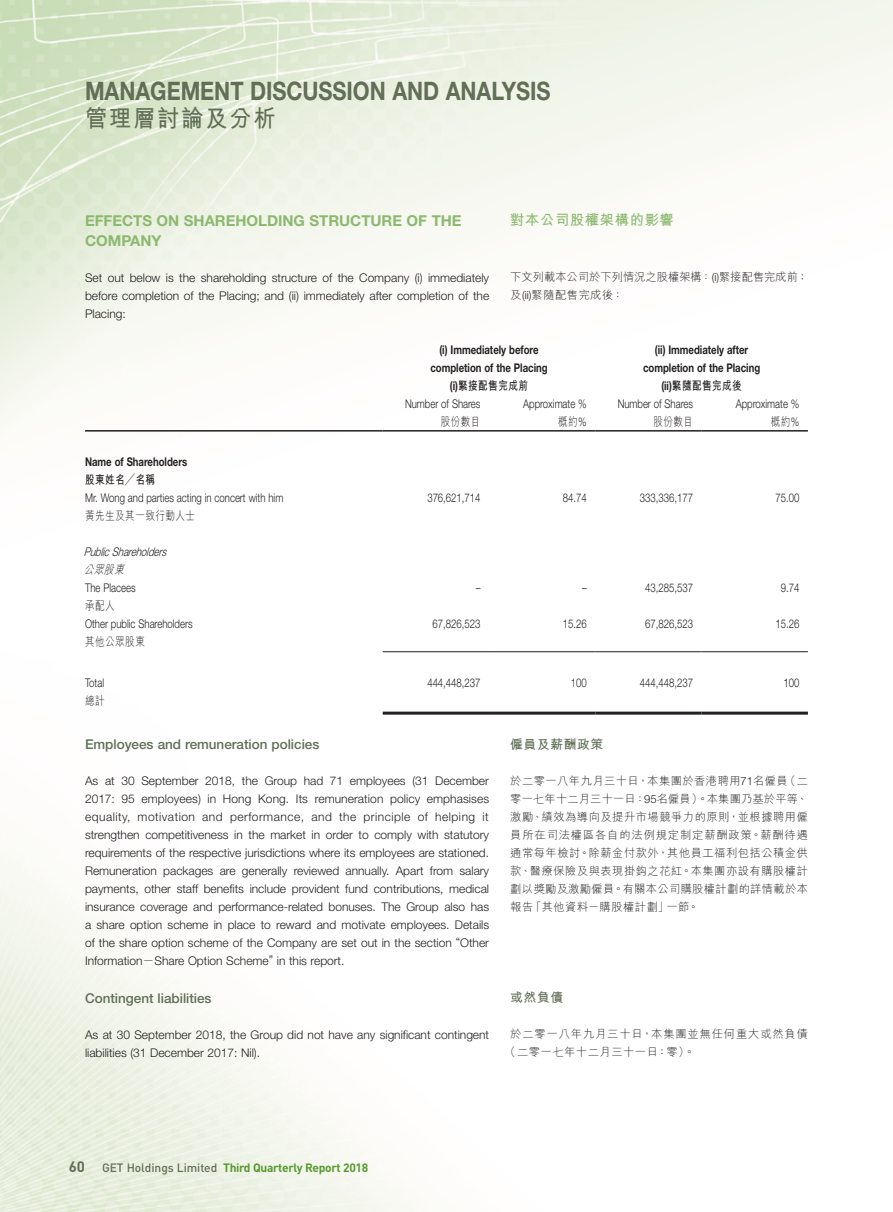
<style>
.page{position:relative;width:893px;height:1212px;background:#fff}
.page>*{position:absolute;margin:0;border:0;box-sizing:border-box;transform-origin:0 0}
.t1{font:700 25.5px "Helvetica Neue LT Std";color:#626f57;scale:.85 1}
.t2{font:700 24px "M Hei HK";letter-spacing:.08em;color:#626f57;scale:.93 1}
.Heading_1{font:700 15px/19.5px "Helvetica Neue LT Std";color:#8db96f}
.t3{font:700 15px "DIN";color:#626f57}
.C_Heading_1{font:700 14.25px "M Hei HK";letter-spacing:.05em;color:#8db96f}
.Heading_2{font:500 13.5px "Helvetica Neue LT Std";color:#626f57}
.C_Heading_2{font:700 12.75px "M Hei HK";letter-spacing:.05em;color:#626f57}
.Body_Text{font:300 12px/18px "Helvetica Neue LT Std";color:#231f20;text-align:justify}
.Body_Text-2{font:300 12px "Helvetica Neue LT Std";color:#231f20;scale:.8 1}
.Body_Text-3{font:700 12px "Helvetica Neue LT Std";color:#231f20;scale:.8 1}
.t4{font:700 12px "DIN";letter-spacing:-.025em;color:#589b31}
.Body_Text-4{font:300 12px "M Hei HK";letter-spacing:.05em;color:#231f20;scale:.8 1}
.Body_Text-5{font:700 12px "M Hei HK";letter-spacing:.05em;color:#231f20;scale:.8 1}
.Body_Text-6{font:italic 300 12px "Helvetica Neue LT Std";color:#231f20;scale:.8 1}
.Body_Text-7{font:italic 300 12px "M Hei HK";color:#231f20;scale:.8 1}
.C_Body_Text{font:300 11.25px/18px "M Hei HK";letter-spacing:.045em;color:#231f20;text-align:justify}
.C_Body_Text-2{font:300 11.25px/18px "M Hei HK";color:#231f20}
.C_Body_Text-3{font:300 11.25px/18px "M Hei HK";letter-spacing:.08em;color:#231f20}
.s1{font-family:"Helvetica Neue LT Std"}
.s2{font-family:"M Hei HK"}
.s3{font-weight:500;color:#626f57}
</style>
<div class="page">
<img style="left:0;top:0;width:893px;height:1212px">
<hr style="left:85px;top:430px;width:298px;height:2px;background:#231f20">
<hr style="left:383px;top:430px;width:106px;height:2px;background:#231f20">
<hr style="left:489px;top:430px;width:106px;height:2px;background:#231f20">
<hr style="left:595px;top:430px;width:107px;height:2px;background:#231f20">
<hr style="left:702px;top:430px;width:106px;height:2px;background:#231f20">
<hr style="left:383px;top:651px;width:106px;height:1px;background:#231f20">
<hr style="left:489px;top:651px;width:106px;height:1px;background:#231f20">
<hr style="left:595px;top:651px;width:107px;height:1px;background:#231f20">
<hr style="left:702px;top:651px;width:106px;height:1px;background:#231f20">
<hr style="left:383px;top:712px;width:106px;height:3px;background:#231f20">
<hr style="left:489px;top:712px;width:106px;height:3px;background:#231f20">
<hr style="left:595px;top:712px;width:107px;height:3px;background:#231f20">
<hr style="left:702px;top:712px;width:106px;height:3px;background:#231f20">
<h1 class="t1" style="left:85px;top:75px;width:549px">MANAGEMENT DISCUSSION AND ANALYSIS</h1>
<h2 class="t2" style="left:85px;top:101px;width:207px">管理層討論及分析</h2>
<p class="C_Heading_1" style="left:510px;top:210px;width:165px">對本公司股權架構的影響</p>
<p class="Heading_1" style="left:85px;top:211px;width:378px">EFFECTS ON SHAREHOLDING STRUCTURE OF THE<br>COMPANY</p>
<p class="Body_Text" style="left:85px;top:268px;width:406px">Set out below is the shareholding structure of the Company (i) immediately before completion of the Placing; and (ii) immediately after completion of the Placing:</p>
<p class="Body_Text-3" style="left:439px;top:342px;width:125px">(i) Immediately before</p>
<p class="Body_Text-3" style="left:430px;top:360px;width:148px">completion of the Placing</p>
<p class="C_Body_Text-2" style="left:510px;top:268px;width:299px">下文列載本公司於下列情況之股權架構：<span class="s1">(i)</span>緊接配售完成前；及<span class="s1">(ii)</span>緊隨配售完成後：</p>
<p class="Body_Text-3" style="left:655px;top:342px;width:118px">(ii) Immediately after</p>
<p class="Body_Text-3" style="left:643px;top:360px;width:148px">completion of the Placing</p>
<p class="Body_Text-5" style="left:450px;top:376px;width:99px"><span class="s1">(i)</span>緊接配售完成前</p>
<p class="Body_Text-5" style="left:661px;top:376px;width:102px"><span class="s1">(ii)</span>緊隨配售完成後</p>
<p class="Body_Text-2" style="left:405px;top:396px;width:96px">Number of Shares</p>
<p class="Body_Text-2" style="left:523px;top:396px;width:81px">Approximate %</p>
<p class="Body_Text-2" style="left:618px;top:396px;width:96px">Number of Shares</p>
<p class="Body_Text-2" style="left:736px;top:396px;width:81px">Approximate %</p>
<p class="Body_Text-4" style="left:441px;top:415px;width:51px">股份數目</p>
<p class="Body_Text-4" style="left:558px;top:415px;width:37px">概約<span class="s1">%</span></p>
<p class="Body_Text-4" style="left:653px;top:415px;width:51px">股份數目</p>
<p class="Body_Text-4" style="left:771px;top:415px;width:37px">概約<span class="s1">%</span></p>
<p class="Body_Text-3" style="left:85px;top:454px;width:129px">Name of Shareholders</p>
<p class="Body_Text-5" style="left:85px;top:471px;width:89px">股東姓名╱名稱</p>
<p class="Body_Text-2" style="left:85px;top:490px;width:249px">Mr. Wong and parties acting in concert with him</p>
<p class="Body_Text-2" style="left:427px;top:490px;width:68px">376,621,714</p>
<p class="Body_Text-2" style="left:563px;top:490px;width:31px">84.74</p>
<p class="Body_Text-2" style="left:640px;top:490px;width:68px">333,336,177</p>
<p class="Body_Text-2" style="left:775px;top:490px;width:31px">75.00</p>
<p class="Body_Text-4" style="left:85px;top:509px;width:139px">黃先生及其一致行動人士</p>
<p class="Body_Text-6" style="left:84px;top:544px;width:109px">PublicShareholders</p>
<p class="Body_Text-7" style="left:84px;top:563px;width:55px">公眾股東</p>
<p class="Body_Text-2" style="left:85px;top:580px;width:65px">The Placees</p>
<p class="Body_Text-2" style="left:476px;top:580px;width:8px">–</p>
<p class="Body_Text-2" style="left:582px;top:580px;width:8px">–</p>
<p class="Body_Text-2" style="left:645px;top:580px;width:61px">43,285,537</p>
<p class="Body_Text-2" style="left:781px;top:580px;width:25px">9.74</p>
<p class="Body_Text-4" style="left:85px;top:599px;width:39px">承配人</p>
<p class="Body_Text-2" style="left:85px;top:616px;width:136px">Other public Shareholders</p>
<p class="Body_Text-2" style="left:433px;top:616px;width:61px">67,826,523</p>
<p class="Body_Text-2" style="left:563px;top:616px;width:31px">15.26</p>
<p class="Body_Text-2" style="left:645px;top:616px;width:61px">67,826,523</p>
<p class="Body_Text-2" style="left:775px;top:616px;width:31px">15.26</p>
<p class="Body_Text-4" style="left:85px;top:635px;width:76px">其他公眾股東</p>
<p class="Body_Text-2" style="left:85px;top:675px;width:25px">Total</p>
<p class="Body_Text-2" style="left:427px;top:675px;width:68px">444,448,237</p>
<p class="Body_Text-2" style="left:571px;top:675px;width:21px">100</p>
<p class="Body_Text-2" style="left:640px;top:675px;width:68px">444,448,237</p>
<p class="Body_Text-2" style="left:783px;top:675px;width:21px">100</p>
<p class="Body_Text-4" style="left:85px;top:694px;width:26px">總計</p>
<p class="Heading_2" style="left:85px;top:736px;width:236px">Employees and remuneration policies</p>
<p class="Body_Text" style="left:85px;top:771px;width:406px">As at 30 September 2018, the Group had 71 employees (31 December 2017: 95 employees) in Hong Kong. Its remuneration policy emphasises equality, motivation and performance, and the principle of helping it strengthen competitiveness in the market in order to comply with statutory requirements of the respective jurisdictions where its employees are stationed.<br>Remuneration packages are generally reviewed annually. Apart from salary payments, other staff benefits include provident fund contributions, medical insurance coverage and performance-related bonuses. The Group also has a share option scheme in place to reward and motivate employees. Details of the share option scheme of the Company are set out in the section “Other Information<span class="s2">－</span>Share Option Scheme” in this report.</p>
<p class="Heading_2" style="left:85px;top:990px;width:128px">Contingent liabilities</p>
<p class="Body_Text" style="left:85px;top:1025px;width:406px">As at 30 September 2018, the Group did not have any significant contingent liabilities (31 December 2017: Nil).</p>
<p class="C_Heading_2" style="left:510px;top:734px;width:94px">僱員及薪酬政策</p>
<p class="C_Body_Text" style="left:510px;top:771px;width:299px">於二零一八年九月三十日，本集團於香港聘用<span class="s1">71</span>名僱員（二零一七年十二月三十一日：<span class="s1">95</span>名僱員）。本集團乃基於平等、激勵、績效為導向及提升市場競爭力的原則，並根據聘用僱員所在司法權區各自的法例規定制定薪酬政策。薪酬待遇通常每年檢討。除薪金付款外，其他員工福利包括公積金供款、醫療保險及與表現掛鈎之花紅。本集團亦設有購股權計劃以獎勵及激勵僱員。有關本公司購股權計劃的詳情載於本報告「其他資料－購股權計劃」一節。</p>
<p class="C_Heading_2" style="left:510px;top:988px;width:54px">或然負債</p>
<p class="C_Body_Text-3" style="left:505px;top:1025px;width:305px;text-indent:6px">於二零一八年九月三十日，本集團並無任何重大或然負債（二零一七年十二月三十一日：零）。</p>
<p class="t3" style="left:69px;top:1156px;width:18px">60</p>
<p class="t4" style="left:102px;top:1160px;width:268px"><span class="s3">GET Holdings Limited</span> Third Quarterly Report 2018</p>
</div>
